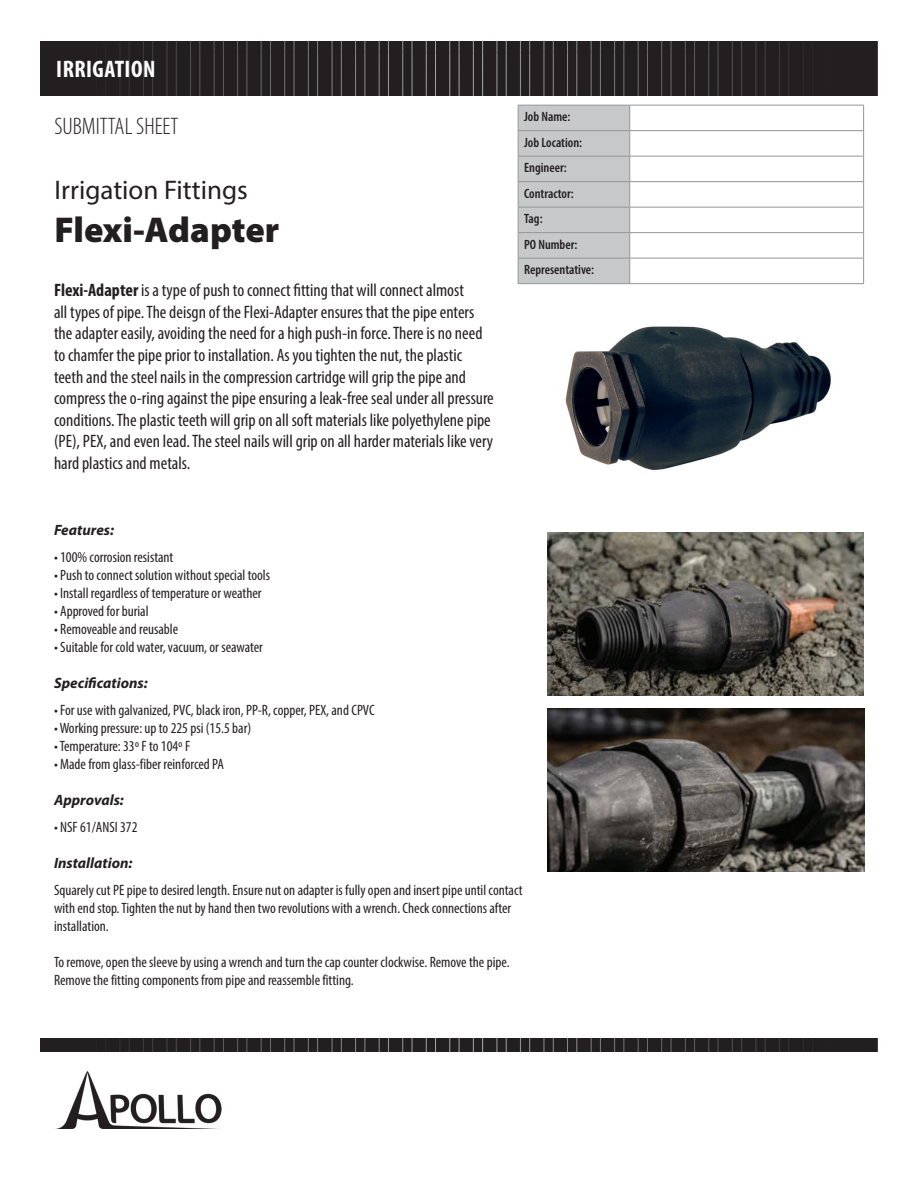
<style>
.page{position:relative;width:918px;height:1188px;background:#fff}
.page>*{position:absolute;margin:0;border:0;box-sizing:border-box;transform-origin:0 0}
.t1{font:900 36px "Myriad Pro";color:#231f20}
.t2{font:27px "Myriad Pro";color:#231f20}
.t3{font:300 condensed 24px "Myriad Pro";color:#231f20}
.t4{font:700 condensed 24px "Myriad Pro";letter-spacing:.02em;color:#fff}
.t5{font:condensed 18px/21.6px "Myriad Pro";color:#231f20}
.t6{font:condensed 15px/18px "Myriad Pro";color:#231f20}
.t7{font:italic 700 15px "Myriad Pro";color:#231f20}
.t8{font:600 condensed 13.5px/25.5px "Myriad Pro";color:#231f20}
.s1{font-weight:700}
</style>
<div class="page">
<img style="left:40px;top:42px;width:837px;height:54px">
<img style="left:40px;top:1038px;width:837px;height:14px">
<img style="left:565px;top:326px;width:266px;height:145px">
<hr style="left:630px;top:105px;width:234px;height:1px;background:#939598">
<svg style="left:863px;top:106px;width:1px;height:177px"></svg>
<hr style="left:630px;top:130px;width:234px;height:1px;background:#939598">
<hr style="left:630px;top:156px;width:234px;height:1px;background:#939598">
<hr style="left:630px;top:181px;width:234px;height:1px;background:#939598">
<hr style="left:630px;top:207px;width:234px;height:1px;background:#939598">
<hr style="left:630px;top:232px;width:234px;height:1px;background:#939598">
<hr style="left:630px;top:258px;width:234px;height:1px;background:#939598">
<svg style="left:518px;top:105px;width:112px;height:178px;background:#c3c5c7"></svg>
<hr style="left:518px;top:283px;width:112px;height:1px;background:#939598">
<hr style="left:630px;top:283px;width:234px;height:1px;background:#939598">
<img style="left:547px;top:532px;width:317px;height:163px">
<img style="left:548px;top:708px;width:316px;height:163px">
<img style="left:55px;top:1072px;width:167px;height:57px">
<h3 class="t4" style="left:56px;top:54px;width:101px">IRRIGATION</h3>
<h3 class="t3" style="left:54px;top:112px;width:125px">SUBMITTAL SHEET</h3>
<h2 class="t2" style="left:54px;top:173px;width:195px">Irrigation Fittings</h2>
<h1 class="t1" style="left:54px;top:206px;width:227px">Flexi-Adapter</h1>
<p class="t5" style="left:54px;top:279px;width:441px"><span class="s1">Flexi-Adapter</span> is a type of push to connect fitting that will connect almost<br>all types of pipe. The deisgn of the Flexi-Adapter ensures that the pipe enters the adapter easily, avoiding the need for a high push-in force. There is no need to chamfer the pipe prior to installation. As you tighten the nut, the plastic teeth and the steel nails in the compression cartridge will grip the pipe and compress the o-ring against the pipe ensuring a leak-free seal under all pressure conditions. The plastic teeth will grip on all soft materials like polyethylene pipe (PE), PEX, and even lead. The steel nails will grip on all harder materials like very hard plastics and metals.</p>
<p class="t8" style="left:524px;top:104px;width:71px">Job Name:<br>Job Location:<br>Engineer:<br>Contractor:<br>Tag:<br>PO Number:<br>Representative:</p>
<p class="t7" style="left:54px;top:520px;width:61px">Features:</p>
<p class="t6" style="left:54px;top:548px;width:121px">• 100% corrosion resistant</p>
<p class="t6" style="left:54px;top:566px;width:218px">• Push to connect solution without special tools</p>
<p class="t6" style="left:54px;top:584px;width:209px">• Install regardless of temperature or weather</p>
<p class="t6" style="left:54px;top:602px;width:96px">• Approved for burial</p>
<p class="t6" style="left:54px;top:620px;width:126px">• Removeable and reusable</p>
<p class="t6" style="left:54px;top:638px;width:211px">• Suitable for cold water, vacuum, or seawater</p>
<p class="t7" style="left:54px;top:673px;width:95px">Specifications:</p>
<p class="t6" style="left:54px;top:701px;width:322px">• For use with galvanized, PVC, black iron, PP-R, copper, PEX, and CPVC</p>
<p class="t6" style="left:54px;top:719px;width:199px">• Working pressure: up to 225 psi (15.5 bar)</p>
<p class="t6" style="left:54px;top:737px;width:138px">• Temperature: 33º F to 104º F</p>
<p class="t6" style="left:54px;top:755px;width:171px">• Made from glass-fiber reinforced PA</p>
<p class="t7" style="left:54px;top:790px;width:71px">Approvals:</p>
<p class="t6" style="left:54px;top:818px;width:85px">• NSF 61/ANSI 372</p>
<p class="t7" style="left:54px;top:853px;width:80px">Installation:</p>
<p class="t6" style="left:54px;top:881px;width:470px">Squarely cut PE pipe to desired length. Ensure nut on adapter is fully open and insert pipe until contact with end stop. Tighten the nut by hand then two revolutions with a wrench. Check connections after installation.</p>
<p class="t6" style="left:54px;top:953px;width:457px">To remove, open the sleeve by using a wrench and turn the cap counter clockwise. Remove the pipe.<br>Remove the fitting components from pipe and reassemble fitting.</p>
</div>
